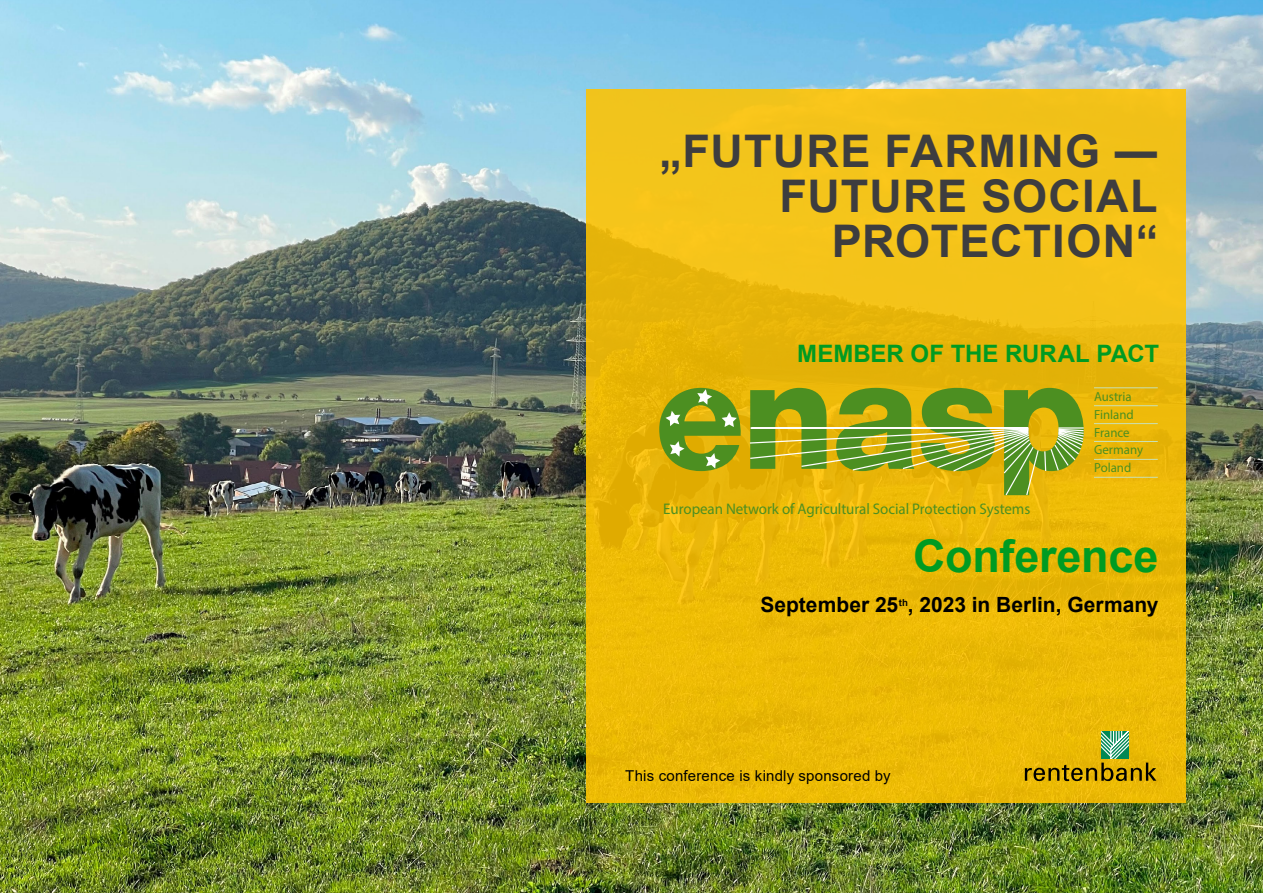
<style>
.page{position:relative;width:1263px;height:893px;background:#fff}
.page>*{position:absolute;margin:0;border:0;box-sizing:border-box;transform-origin:0 0}
.t1{font:700 45px/45px "Arial";letter-spacing:.025em;color:#3d3d3f;text-align:right}
.t2{font:700 45px "Arial";letter-spacing:-.005em;color:#009b22}
.t3{font:700 24px "Arial";color:#009b22}
.t4{font:700 21px "Arial";color:#000}
.t5{font:15.45px "Myriad Pro";letter-spacing:-.005em;color:#4c8f21}
.t6{font:15px "Arial";letter-spacing:.015em;color:#000}
.t7{font:13.2px/17.5px "Myriad Pro";color:#4c8f21}
</style>
<div class="page">
<img style="left:0;top:0;width:1263px;height:893px">
<div style="left:586px;top:89px;width:599px;height:714px;background:linear-gradient(to bottom,#f1c019,#e9b600)"></div>
<svg style="left:749px;top:388px;width:336px;height:109px;background:#a4a925"></svg>
<svg style="left:659px;top:388px;width:83px;height:83px;background:#90a326"></svg>
<hr style="left:1094px;top:387px;width:64px;height:1px;background:#c9e0b3">
<hr style="left:1094px;top:405px;width:64px;height:1px;background:#c9e0b3">
<hr style="left:1094px;top:423px;width:64px;height:1px;background:#c9e0b3">
<hr style="left:1094px;top:441px;width:64px;height:1px;background:#c9e0b3">
<hr style="left:1094px;top:459px;width:64px;height:1px;background:#c9e0b3">
<hr style="left:1094px;top:477px;width:64px;height:1px;background:#c9e0b3">
<svg style="left:1025px;top:731px;width:131px;height:50px;background:#c0a415"></svg>
<p class="t1" style="left:659px;top:129px;width:501px">„FUTURE FARMING ―<br>FUTURE SOCIAL<br>PROTECTION“</p>
<p class="t3" style="left:797px;top:336px;width:363px">MEMBER OF THE RURAL PACT</p>
<p class="t7" style="left:1094px;top:388px;width:51px">Austria<br>Finland<br>France<br>Germany<br>Poland</p>
<p class="t5" style="left:663px;top:499px;width:369px">European Network of Agricultural Social Protection Systems</p>
<p class="t2" style="left:913px;top:525px;width:247px">Conference</p>
<p class="t4" style="left:760px;top:590px;width:400px">September 25<sup>th</sup>, 2023 in Berlin, Germany</p>
<p class="t6" style="left:625px;top:766px;width:267px">This conference is kindly sponsored by</p>
</div>
